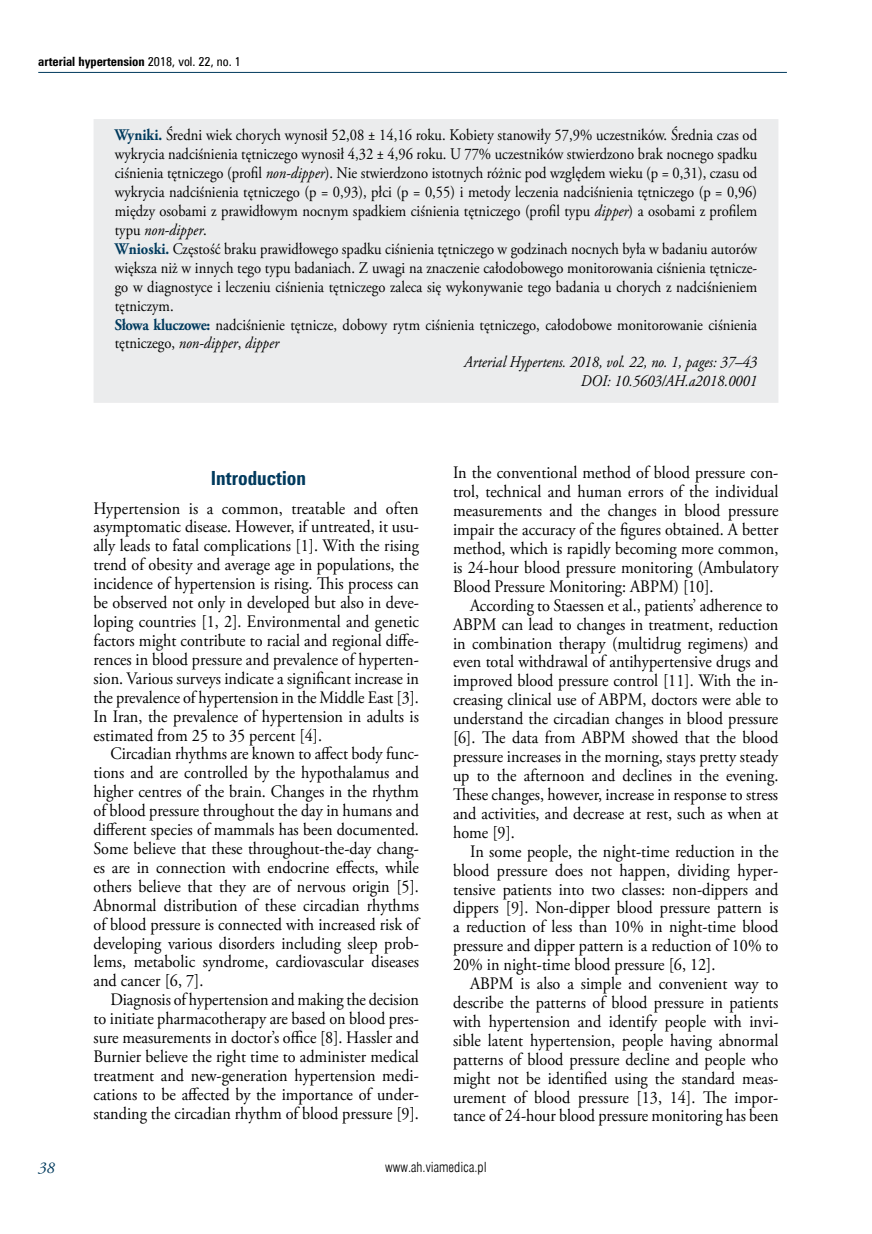
<style>
.page{position:relative;width:872px;height:1234px;background:#fff}
.page>*{position:absolute;margin:0;border:0;box-sizing:border-box;transform-origin:0 0}
.t1{font:700 19.5px "Zurich Cn EU";color:#003a5d}
.t2{font:17.55px/18.9px "Adobe Garamond Pro";color:#000;text-align:justify;scale:.93 1}
.t3{font:italic 16.5px "Adobe Garamond Pro";color:#003a5d}
.t4{font:16.2px "Adobe Garamond Pro";color:#000;scale:.9 1}
.t5{font:italic 16.2px "Adobe Garamond Pro";color:#000;scale:.9 1}
.t6{font:13.5px "Swis 721 Lt Cn EU";color:#000}
.t7{font:700 12.75px "Zurich Cn EU";color:#000}
.s1{font-weight:400}
.s2{font-weight:700;color:#003a5d}
.s3{font-style:italic}
.s4{font-style:normal}
</style>
<div class="page">
<hr style="left:38px;top:72px;width:749px;height:1px;background:#003a5d">
<div style="left:94px;top:119px;width:684px;height:284px;background:#ebeced"></div>
<p class="t7" style="left:38px;top:53px;width:204px">arterial hypertension <span class="s1">2018, vol. 22, no. 1</span></p>
<p class="t4" style="left:115px;top:125px;width:715px"><span class="s2">Wyniki.</span> Średni wiek chorych wynosił 52,08 ± 14,16 roku. Kobiety stanowiły 57,9% uczestników. Średnia czas od</p>
<p class="t4" style="left:115px;top:144px;width:715px">wykrycia nadciśnienia tętniczego wynosił 4,32 ± 4,96 roku. U 77% uczestników stwierdzono brak nocnego spadku</p>
<p class="t4" style="left:115px;top:163px;width:715px">ciśnienia tętniczego (profil <span class="s3">non-dipper</span>). Nie stwierdzono istotnych różnic pod względem wieku (p = 0,31), czasu od</p>
<p class="t4" style="left:115px;top:182px;width:715px">wykrycia nadciśnienia tętniczego (p = 0,93), płci (p = 0,55) i metody leczenia nadciśnienia tętniczego (p = 0,96)</p>
<p class="t4" style="left:115px;top:201px;width:715px">między osobami z prawidłowym nocnym spadkiem ciśnienia tętniczego (profil typu <span class="s3">dipper</span>) a osobami z profilem</p>
<p class="t5" style="left:115px;top:220px;width:104px"><span class="s4">typu</span> non-dipper<span class="s4">.</span></p>
<p class="t4" style="left:115px;top:239px;width:715px"><span class="s2">Wnioski.</span> Częstość braku prawidłowego spadku ciśnienia tętniczego w godzinach nocnych była w badaniu autorów</p>
<p class="t4" style="left:115px;top:258px;width:715px">większa niż w innych tego typu badaniach. Z uwagi na znaczenie całodobowego monitorowania ciśnienia tętnicze-</p>
<p class="t4" style="left:115px;top:277px;width:715px">go w diagnostyce i leczeniu ciśnienia tętniczego zaleca się wykonywanie tego badania u chorych z nadciśnieniem</p>
<p class="t4" style="left:115px;top:296px;width:67px">tętniczym.</p>
<p class="t4" style="left:115px;top:314px;width:715px"><span class="s2">Słowa kluczowe:</span> nadciśnienie tętnicze, dobowy rytm ciśnienia tętniczego, całodobowe monitorowanie ciśnienia</p>
<p class="t5" style="left:115px;top:333px;width:184px"><span class="s4">tętniczego,</span> non-dipper<span class="s4">,</span> dipper</p>
<p class="t5" style="left:464px;top:352px;width:327px">Arterial Hypertens. 2018, vol. 22, no. 1, pages: 37–43</p>
<p class="t5" style="left:581px;top:371px;width:197px">DOI: 10.5603/AH.a2018.0001</p>
<p class="t1" style="left:211px;top:465px;width:97px">Introduction</p>
<p class="t2" style="left:94px;top:499px;width:351px">Hypertension is a common, treatable and often asymptomatic disease. However, if untreated, it usu&shy;ally leads to fatal complications [1]. With the rising trend of obesity and average age in populations, the incidence of hypertension is rising. This process can be observed not only in developed but also in deve&shy;loping countries [1, 2]. Environmental and genetic factors might contribute to racial and regional diffe&shy;rences in blood pressure and prevalence of hyperten&shy;sion. Various surveys indicate a significant increase in the prevalence of hypertension in the Middle East [3].<br>In Iran, the prevalence of hypertension in adults is estimated from 25 to 35 percent [4].</p>
<p class="t2" style="left:94px;top:744px;width:351px;text-indent:17px">Circadian rhythms are known to affect body func&shy;tions and are controlled by the hypothalamus and higher centres of the brain. Changes in the rhythm of blood pressure throughout the day in humans and different species of mammals has been documented.<br>Some believe that these throughout-the-day chang&shy;es are in connection with endocrine effects, while others believe that they are of nervous origin [5].<br>Abnormal distribution of these circadian rhythms of blood pressure is connected with increased risk of developing various disorders including sleep prob&shy;lems, metabolic syndrome, cardiovascular diseases and cancer [6, 7].</p>
<p class="t2" style="left:94px;top:990px;width:351px;text-indent:17px">Diagnosis of hypertension and making the decision to initiate pharmacotherapy are based on blood pres&shy;sure measurements in doctor’s office [8]. Hassler and Burnier believe the right time to administer medical treatment and new-generation hypertension medi&shy;cations to be affected by the importance of under&shy;standing the circadian rhythm of blood pressure [9].</p>
<p class="t2" style="left:453px;top:464px;width:351px">In the conventional method of blood pressure con&shy;trol, technical and human errors of the individual measurements and the changes in blood pressure impair the accuracy of the figures obtained. A better method, which is rapidly becoming more common, is 24-hour blood pressure monitoring (Ambulatory Blood Pressure Monitoring: ABPM) [10].</p>
<p class="t2" style="left:453px;top:596px;width:351px;text-indent:17px">According to Staessen et al., patients’ adherence to ABPM can lead to changes in treatment, reduction in combination therapy (multidrug regimens) and even total withdrawal of antihypertensive drugs and improved blood pressure control [11]. With the in&shy;creasing clinical use of ABPM, doctors were able to understand the circadian changes in blood pressure [6]. The data from ABPM showed that the blood pressure increases in the morning, stays pretty steady up to the afternoon and declines in the evening.<br>These changes, however, increase in response to stress and activities, and decrease at rest, such as when at home [9].</p>
<p class="t2" style="left:453px;top:842px;width:351px;text-indent:17px">In some people, the night-time reduction in the blood pressure does not happen, dividing hyper&shy;tensive patients into two classes: non-dippers and dippers [9]. Non-dipper blood pressure pattern is a reduction of less than 10% in night-time blood pressure and dipper pattern is a reduction of 10% to 20% in night-time blood pressure [6, 12].</p>
<p class="t2" style="left:453px;top:974px;width:351px;text-indent:17px">ABPM is also a simple and convenient way to describe the patterns of blood pressure in patients with hypertension and identify people with invi&shy;sible latent hypertension, people having abnormal patterns of blood pressure decline and people who might not be identified using the standard meas&shy;urement of blood pressure [13, 14]. The impor&shy;tance of 24-hour blood pressure monitoring has been</p>
<p class="t3" style="left:38px;top:1157px;width:18px">38</p>
<p class="t6" style="left:385px;top:1158px;width:103px">www.ah.viamedica.pl</p>
</div>
